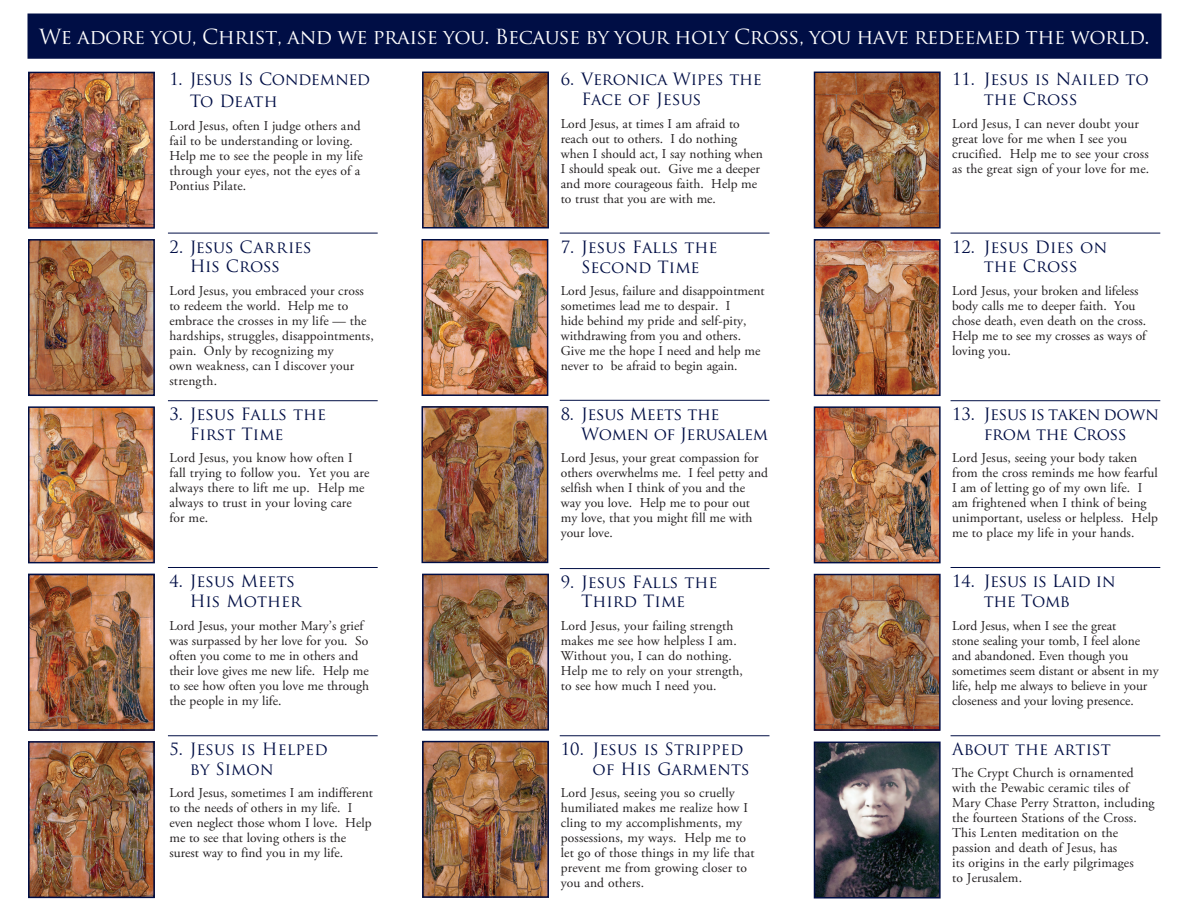
<style>
.page{position:relative;width:1188px;height:918px;background:#fff}
.page>*{position:absolute;margin:0;border:0;box-sizing:border-box;transform-origin:0 0}
.t1{font:20.25px "Trajan Pro";letter-spacing:-.025em;color:#fff}
.t2{font:16.5px/19.8px "Trajan Pro";color:#000e45}
.t3{font:16.5px/19.8px "Trajan Pro";letter-spacing:-.025em;color:#000e45}
.t4{font:13.5px/15px "Adobe Garamond Pro";color:#231f20}
</style>
<div class="page">
<img style="left:31px;top:75px;width:121px;height:151px">
<div style="left:28px;top:72px;width:127px;height:157px;border:2px solid #000e45"></div>
<img style="left:31px;top:242px;width:121px;height:151px">
<div style="left:28px;top:239px;width:127px;height:157px;border:2px solid #000e45"></div>
<img style="left:31px;top:409px;width:121px;height:151px">
<div style="left:28px;top:406px;width:127px;height:157px;border:2px solid #000e45"></div>
<img style="left:31px;top:744px;width:121px;height:151px">
<div style="left:28px;top:741px;width:127px;height:157px;border:2px solid #000e45"></div>
<img style="left:817px;top:75px;width:121px;height:151px">
<div style="left:814px;top:72px;width:127px;height:157px;border:2px solid #000e45"></div>
<img style="left:817px;top:242px;width:121px;height:151px">
<div style="left:814px;top:239px;width:127px;height:157px;border:2px solid #000e45"></div>
<img style="left:817px;top:409px;width:121px;height:151px">
<div style="left:814px;top:406px;width:127px;height:157px;border:2px solid #000e45"></div>
<img style="left:817px;top:577px;width:121px;height:151px">
<div style="left:814px;top:574px;width:127px;height:157px;border:2px solid #000e45"></div>
<div style="left:27px;top:13px;width:1135px;height:46px;background:#000e45"></div>
<div style="left:30px;top:16px;width:1129px;height:40px;border:1px solid #000e45"></div>
<hr style="left:168px;top:233px;width:210px;height:1px;background:#000e45">
<hr style="left:168px;top:400px;width:210px;height:1px;background:#000e45">
<hr style="left:168px;top:567px;width:210px;height:1px;background:#000e45">
<hr style="left:168px;top:735px;width:210px;height:1px;background:#000e45">
<hr style="left:951px;top:233px;width:209px;height:1px;background:#000e45">
<hr style="left:951px;top:400px;width:209px;height:1px;background:#000e45">
<hr style="left:951px;top:567px;width:209px;height:1px;background:#000e45">
<hr style="left:951px;top:735px;width:209px;height:1px;background:#000e45">
<img style="left:425px;top:409px;width:120px;height:151px">
<div style="left:422px;top:406px;width:126px;height:157px;border:2px solid #000e45"></div>
<img style="left:425px;top:577px;width:121px;height:151px">
<div style="left:422px;top:574px;width:127px;height:157px;border:2px solid #000e45"></div>
<hr style="left:560px;top:568px;width:209px;height:1px;background:#000e45">
<hr style="left:560px;top:400px;width:209px;height:1px;background:#000e45">
<img style="left:425px;top:242px;width:120px;height:151px">
<div style="left:422px;top:239px;width:126px;height:157px;border:2px solid #000e45"></div>
<hr style="left:560px;top:233px;width:209px;height:1px;background:#000e45">
<img style="left:425px;top:75px;width:121px;height:151px">
<div style="left:422px;top:72px;width:127px;height:157px;border:2px solid #000e45"></div>
<img style="left:425px;top:744px;width:121px;height:151px">
<div style="left:422px;top:741px;width:127px;height:157px;border:2px solid #000e45"></div>
<img style="left:31px;top:577px;width:121px;height:151px">
<div style="left:28px;top:574px;width:127px;height:157px;border:2px solid #000e45"></div>
<img style="left:817px;top:745px;width:121px;height:151px">
<div style="left:814px;top:742px;width:127px;height:157px;border:2px solid #000e45"></div>
<hr style="left:560px;top:735px;width:209px;height:1px;background:#000e45">
<p class="t1" style="left:39px;top:24px;width:1112px">We adore you, Christ, and we praise you. Because by your holy Cross, you have redeemed the world.</p>
<p class="t3" style="left:190px;top:68px;width:182px;line-height:21.6px;text-indent:-20px">1. Jesus Is Condemned<br>To Death</p>
<p class="t4" style="left:169px;top:118px;width:195px">Lord Jesus, often I judge others and fail to be understanding or loving.<br>Help me to see the people in my life through your eyes, not the eyes of a<br>Pontius Pilate.</p>
<p class="t2" style="left:169px;top:237px;width:144px">2. Jesus Carries</p>
<p class="t2" style="left:190px;top:256px;width:92px">His Cross</p>
<p class="t4" style="left:169px;top:284px;width:206px">Lord Jesus, you embraced your cross to redeem the world. Help me to embrace the crosses in my life — the hardships, struggles, disappointments, pain. Only by recognizing my<br>own weakness, can I discover your strength.</p>
<p class="t2" style="left:190px;top:404px;width:138px;text-indent:-20px">3. Jesus Falls the<br>First Time</p>
<p class="t4" style="left:169px;top:451px;width:201px">Lord Jesus, you know how often I fall trying to follow you. Yet you are always there to lift me up. Help me always to trust in your loving care for me.</p>
<p class="t2" style="left:169px;top:571px;width:127px">4. Jesus Meets</p>
<p class="t2" style="left:190px;top:591px;width:113px">His Mother</p>
<p class="t4" style="left:169px;top:618px;width:201px">Lord Jesus, your mother Mary’s grief was surpassed by her love for you. So often you come to me in others and their love gives me new life. Help me to see how often you love me through the people in my life.</p>
<p class="t2" style="left:190px;top:739px;width:139px;text-indent:-21px">5. Jesus is Helped by Simon</p>
<p class="t4" style="left:169px;top:786px;width:205px">Lord Jesus, sometimes I am indifferent to the needs of others in my life. I even neglect those whom I love. Help me to see that loving others is the surest way to find you in my life.</p>
<p class="t2" style="left:581px;top:69px;width:182px;text-indent:-21px">6. Veronica Wipes the<br>Face of Jesus</p>
<p class="t4" style="left:561px;top:116px;width:204px">Lord Jesus, at times I am afraid to reach out to others. I do nothing when I should act, I say nothing when<br>I should speak out. Give me a deeper and more courageous faith. Help me to trust that you are with me.</p>
<p class="t2" style="left:561px;top:237px;width:158px">7. Jesus Falls the</p>
<p class="t2" style="left:581px;top:257px;width:120px">Second Time</p>
<p class="t4" style="left:561px;top:284px;width:205px">Lord Jesus, failure and disappointment sometimes lead me to despair. I<br>hide behind my pride and self-pity, withdrawing from you and others.<br>Give me the hope I need and help me never to be afraid to begin again.</p>
<p class="t3" style="left:561px;top:404px;width:160px">8. Jesus Meets the</p>
<p class="t3" style="left:581px;top:424px;width:188px">Women of Jerusalem</p>
<p class="t4" style="left:561px;top:451px;width:209px">Lord Jesus, your great compassion for others overwhelms me. I feel petty and selfish when I think of you and the way you love. Help me to pour out my love, that you might fill me with your love.</p>
<p class="t2" style="left:561px;top:572px;width:158px">9. Jesus Falls the</p>
<p class="t2" style="left:581px;top:591px;width:106px">Third Time</p>
<p class="t4" style="left:561px;top:619px;width:184px">Lord Jesus, your failing strength makes me see how helpless I am.<br>Without you, I can do nothing.<br>Help me to rely on your strength, to see how much I need you.</p>
<p class="t2" style="left:593px;top:739px;width:159px;text-indent:-32px">10. Jesus is Stripped of His Garments</p>
<p class="t4" style="left:561px;top:786px;width:195px">Lord Jesus, seeing you so cruelly humiliated makes me realize how I cling to my accomplishments, my possessions, my ways. Help me to let go of those things in my life that prevent me from growing closer to you and others.</p>
<p class="t2" style="left:984px;top:69px;width:167px;text-indent:-32px">11. Jesus is Nailed to the Cross</p>
<p class="t4" style="left:952px;top:116px;width:199px">Lord Jesus, I can never doubt your great love for me when I see you crucified. Help me to see your cross as the great sign of your love for me.</p>
<p class="t2" style="left:952px;top:237px;width:157px;text-align:center">12. Jesus Dies on the Cross</p>
<p class="t4" style="left:952px;top:284px;width:196px">Lord Jesus, your broken and lifeless body calls me to deeper faith. You chose death, even death on the cross.<br>Help me to see my crosses as ways of loving you.</p>
<p class="t3" style="left:952px;top:404px;width:208px;text-align:center">13. Jesus is taken down from the Cross</p>
<p class="t4" style="left:952px;top:451px;width:208px">Lord Jesus, seeing your body taken from the cross reminds me how fearful I am of letting go of my own life. I am frightened when I think of being unimportant, useless or helpless. Help me to place my life in your hands.</p>
<p class="t3" style="left:984px;top:571px;width:133px;text-indent:-32px">14. Jesus is Laid in the Tomb</p>
<p class="t4" style="left:952px;top:618px;width:208px">Lord Jesus, when I see the great<br>stone sealing your tomb, I feel alone and abandoned. Even though you sometimes seem distant or absent in my life, help me always to believe in your closeness and your loving presence.</p>
<p class="t2" style="left:952px;top:739px;width:160px">About the artist</p>
<p class="t4" style="left:952px;top:766px;width:204px">The Crypt Church is ornamented with the Pewabic ceramic tiles of<br>Mary Chase Perry Stratton, including the fourteen Stations of the Cross.<br>This Lenten meditation on the passion and death of Jesus, has<br>its origins in the early pilgrimages<br>to Jerusalem.</p>
</div>
